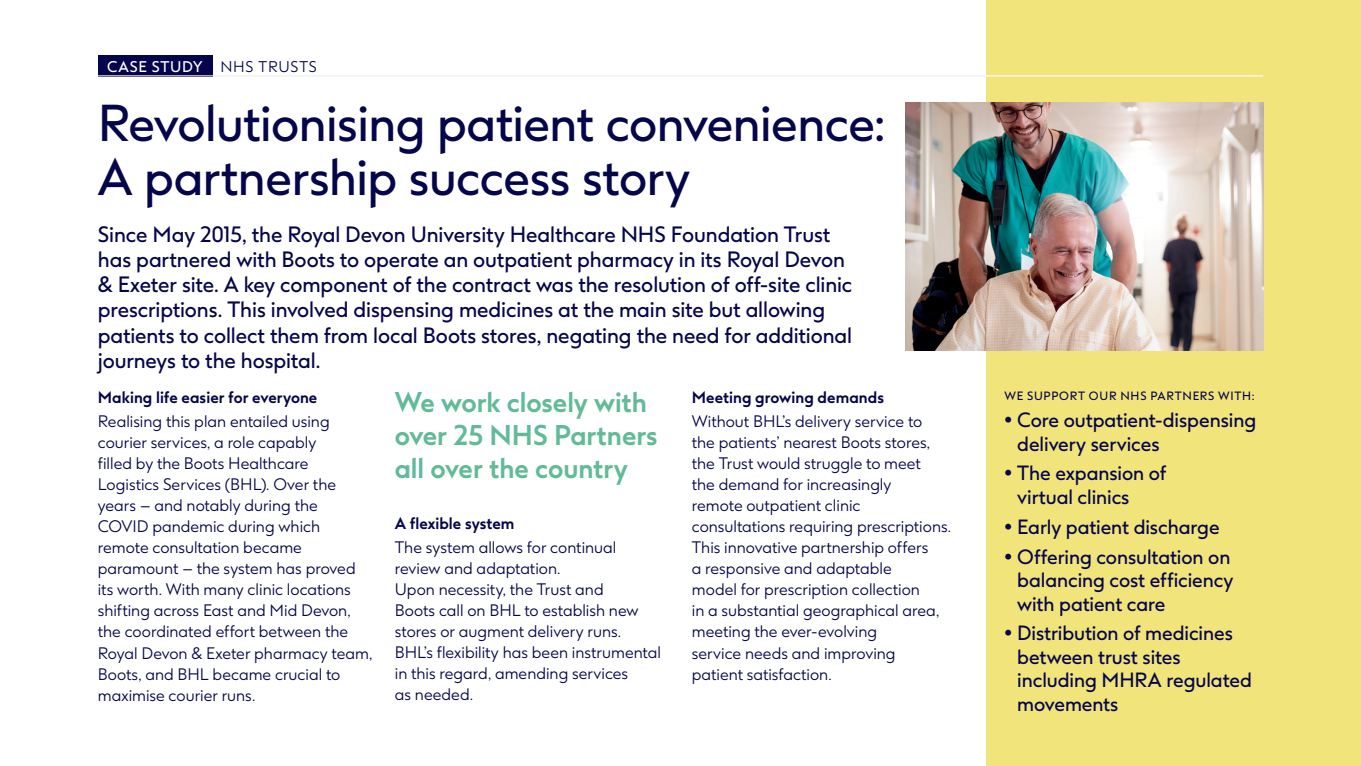
<style>
.page{position:relative;width:1361px;height:766px;background:#fff}
.page>*{position:absolute;margin:0;border:0;box-sizing:border-box;transform-origin:0 0}
.Folio_Campaign{font:49.05px/53.8px "Boots Sharp";letter-spacing:-.01em;color:#05054b}
.Folio_Campaign-2{font:700 27px/33px "Boots Sharp";color:#61bb99}
.Folio_Campaign-3{font:21px/25.2px "Boots Sharp";letter-spacing:-.005em;color:#05054b}
.t1{font:19.5px/23.4px "Boots Sharp";letter-spacing:-.005em;color:#05054b}
.Folio_Campaign-4{font:300 15.75px/21px "Boots Sharp";color:#05054b}
.Folio_Campaign-5{font:700 15.75px "Boots Sharp";letter-spacing:.005em;color:#05054b}
.Folio_Campaign-6{font:14.7px "Boots Sharp";letter-spacing:.045em;color:#fff}
.Folio_Campaign-7{font:300 14.7px "Boots Sharp";letter-spacing:.05em;color:#05054b}
.Folio_Campaign-8{font:11.4px "Boots Sharp";letter-spacing:.065em;color:#05054b}
</style>
<div class="page">
<div style="left:98px;top:55px;width:115px;height:21px;background:#05054b"></div>
<hr style="left:98px;top:75px;width:1165px;height:1px;background:#efeeed">
<div style="left:986px;top:0;width:375px;height:765px;background:#f1e47b"></div>
<hr style="left:986px;top:75px;width:277px;height:1px;background:#fff">
<img style="left:906px;top:102px;width:357px;height:248px">
<p class="Folio_Campaign-6" style="left:107px;top:57px;width:97px">CASE STUDY</p>
<p class="Folio_Campaign" style="left:98px;top:96px;width:789px">Revolutionising patient convenience:<br>A partnership success story</p>
<p class="Folio_Campaign-3" style="left:98px;top:221px;width:756px">Since May 2015, the Royal Devon University Healthcare NHS Foundation Trust has partnered with Boots to operate an outpatient pharmacy in its Royal Devon &amp; Exeter site. A key component of the contract was the resolution of off-site clinic prescriptions. This involved dispensing medicines at the main site but allowing patients to collect them from local Boots stores, negating the need for additional journeys to the hospital.</p>
<p class="Folio_Campaign-7" style="left:220px;top:57px;width:98px">NHS TRUSTS</p>
<p class="Folio_Campaign-5" style="left:98px;top:387px;width:221px">Making life easier for everyone</p>
<p class="Folio_Campaign-4" style="left:98px;top:411px;width:276px">Realising this plan entailed using courier services, a role capably<br>filled by the Boots Healthcare<br>Logistics Services (BHL). Over the years – and notably during the<br>COVID pandemic during which remote consultation became paramount – the system has proved its worth. With many clinic locations shifting across East and Mid Devon, the coordinated effort between the<br>Royal Devon &amp; Exeter pharmacy team,<br>Boots, and BHL became crucial to maximise courier runs.</p>
<p class="Folio_Campaign-2" style="left:395px;top:385px;width:264px">We work closely with over 25 NHS Partners all over the country</p>
<p class="Folio_Campaign-5" style="left:395px;top:512px;width:121px">A flexible system</p>
<p class="Folio_Campaign-4" style="left:395px;top:536px;width:268px">The system allows for continual review and adaptation.<br>Upon necessity, the Trust and<br>Boots call on BHL to establish new stores or augment delivery runs.<br>BHL’s flexibility has been instrumental in this regard, amending services<br>as needed.</p>
<p class="Folio_Campaign-5" style="left:692px;top:387px;width:194px">Meeting growing demands</p>
<p class="Folio_Campaign-4" style="left:692px;top:411px;width:261px">Without BHL’s delivery service to<br>the patients’ nearest Boots stores, the Trust would struggle to meet<br>the demand for increasingly<br>remote outpatient clinic consultations requiring prescriptions.<br>This innovative partnership offers<br>a responsive and adaptable<br>model for prescription collection<br>in a substantial geographical area, meeting the ever-evolving<br>service needs and improving<br>patient satisfaction.</p>
<p class="Folio_Campaign-8" style="left:1004px;top:388px;width:252px">WE SUPPORT OUR NHS PARTNERS WITH:</p>
<p class="t1" style="left:1017px;top:408px;width:240px;text-indent:-13px">• Core outpatient-dispensing delivery services</p>
<p class="t1" style="left:1017px;top:461px;width:151px;text-indent:-13px">• The expansion of virtual clinics</p>
<p class="t1" style="left:1004px;top:515px;width:217px">• Early patient discharge</p>
<p class="t1" style="left:1017px;top:544px;width:218px;text-indent:-13px">• Offering consultation on balancing cost efficiency with patient care</p>
<p class="t1" style="left:1017px;top:621px;width:236px;text-indent:-13px">• Distribution of medicines between trust sites including MHRA regulated movements</p>
</div>
